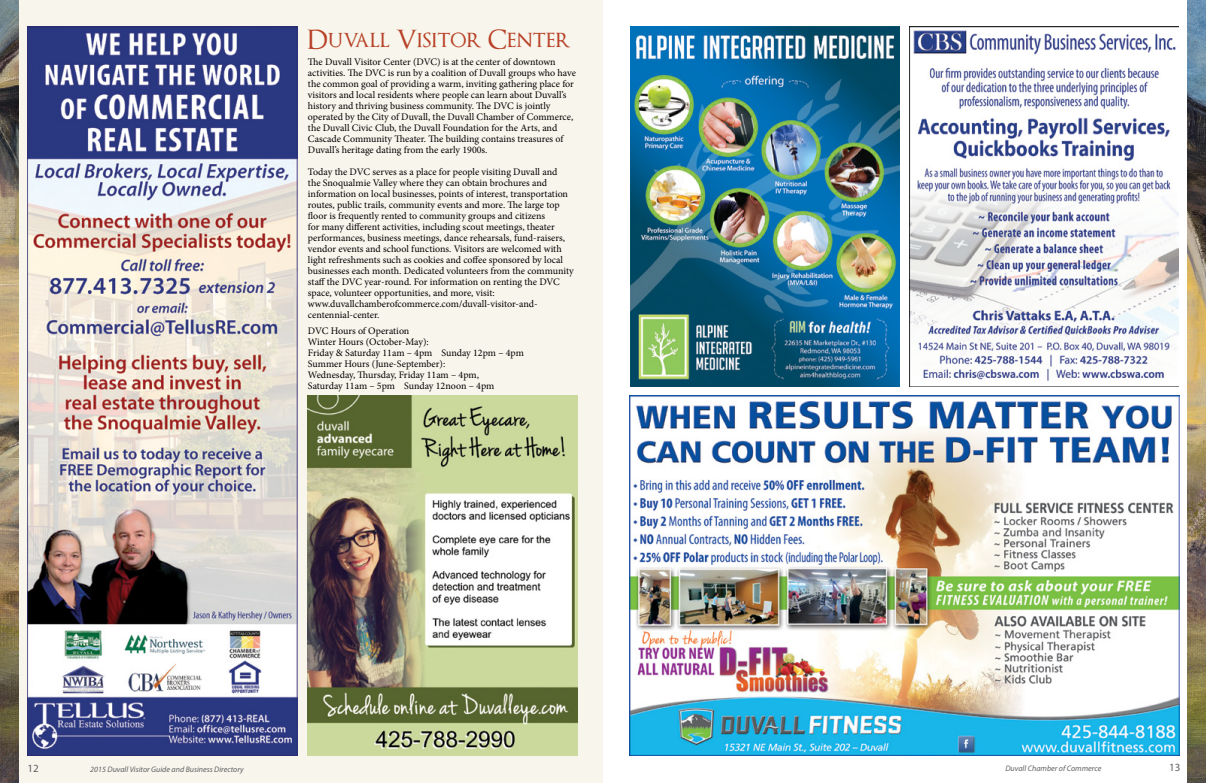
<style>
.page{position:relative;width:1206px;height:783px;background:#fff}
.page>*{position:absolute;margin:0;border:0;box-sizing:border-box;transform-origin:0 0}
.t1{font:26px "Optimus Princeps";color:#b84126}
.t2{font:11px "Myriad Pro";color:#5f6062}
.t3{font:10px/11px "Minion Pro";color:#000}
.t4{font:italic 8px "Myriad Pro";color:#5f6062}
</style>
<div class="page">
<div style="left:0;top:0;width:603px;height:783px;background:#f7f5ec"></div>
<img style="left:630px;top:396px;width:549px;height:360px">
<img style="left:28px;top:27px;width:269px;height:729px">
<img style="left:909px;top:27px;width:270px;height:360px">
<img style="left:630px;top:27px;width:270px;height:360px">
<img style="left:308px;top:396px;width:270px;height:360px">
<img style="left:0;top:0;width:18px;height:783px">
<img style="left:1188px;top:0;width:18px;height:783px">
<h1 class="t1" style="left:307px;top:27px;width:265px">Duvall Visitor Center</h1>
<p class="t3" style="left:308px;top:57px;width:269px">The Duvall Visitor Center (DVC) is at the center of downtown activities. The DVC is run by a coalition of Duvall groups who have the common goal of providing a warm, inviting gathering place for visitors and local residents where people can learn about Duvall’s history and thriving business community. The DVC is jointly operated by the City of Duvall, the Duvall Chamber of Commerce, the Duvall Civic Club, the Duvall Foundation for the Arts, and Cascade Community Theater. The building contains treasures of Duvall’s heritage dating from the early 1900s.</p>
<p class="t3" style="left:308px;top:167px;width:267px">Today the DVC serves as a place for people visiting Duvall and<br>the Snoqualmie Valley where they can obtain brochures and information on local businesses, points of interest, transportation routes, public trails, community events and more. The large top floor is frequently rented to community groups and citizens<br>for many different activities, including scout meetings, theater performances, business meetings, dance rehearsals, fund-raisers, vendor events and school functions. Visitors are welcomed with light refreshments such as cookies and coffee sponsored by local businesses each month. Dedicated volunteers from the community staff the DVC year-round. For information on renting the DVC space, volunteer opportunities, and more, visit: www.duvallchamberofcommerce.com/duvall-visitor-and&shy;centennial-center.</p>
<p class="t3" style="left:308px;top:326px;width:218px">DVC Hours of Operation<br>Winter Hours (October-May):<br>Friday &amp; Saturday 11am – 4pm Sunday 12pm – 4pm Summer Hours (June-September):<br>Wednesday, Thursday, Friday 11am – 4pm,<br>Saturday 11am – 5pm Sunday 12noon – 4pm</p>
<p class="t2" style="left:27px;top:761px;width:13px">12</p>
<p class="t4" style="left:90px;top:764px;width:155px">2015 Duvall Visitor Guide and Business Directory</p>
<p class="t4" style="left:1005px;top:763px;width:97px">Duvall Chamber of Commerce</p>
<p class="t2" style="left:1169px;top:760px;width:13px">13</p>
</div>
